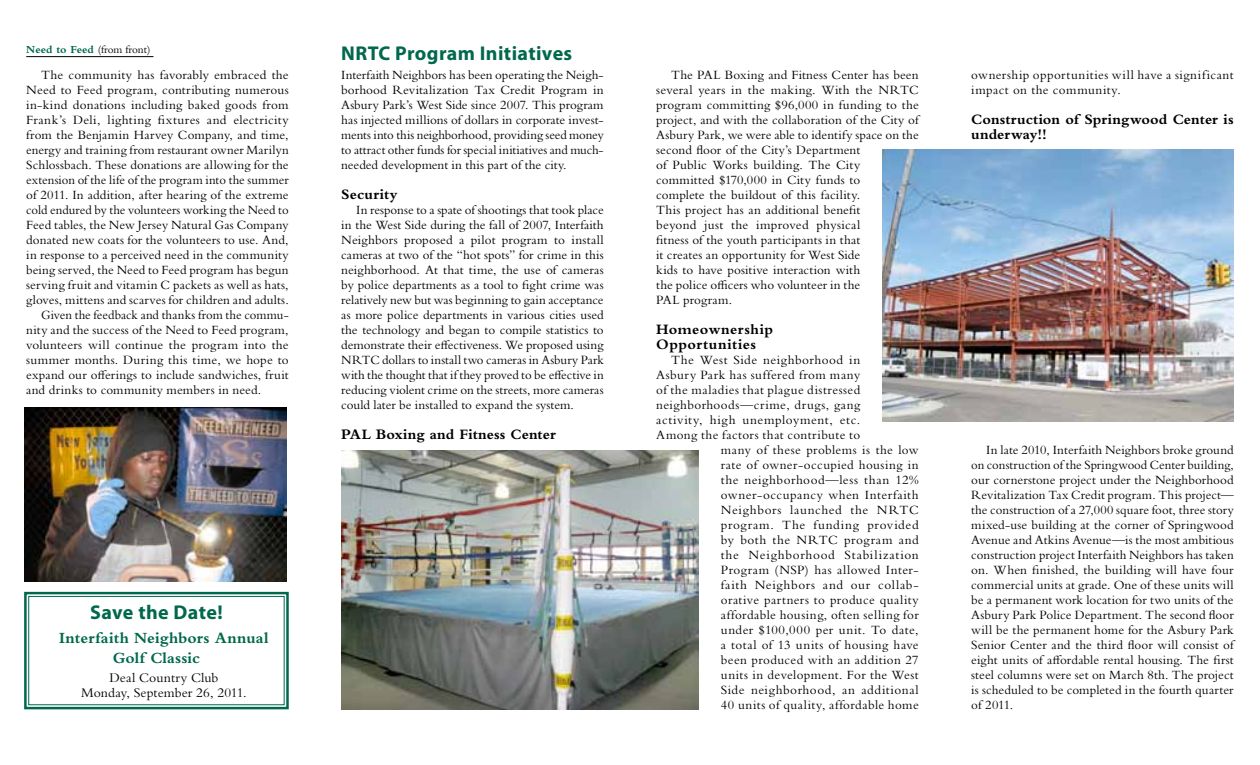
<style>
.page{position:relative;width:1260px;height:765px;background:#fff}
.page>*{position:absolute;margin:0;border:0;box-sizing:border-box;transform-origin:0 0}
.t1{font:700 20px "Myriad Pro";letter-spacing:.02em;color:#00684c}
.t2{font:700 16.25px/20px "Bembo Std";letter-spacing:.01em;color:#00684c}
.t3{font:700 15px/15px "Bembo Std";letter-spacing:.01em;color:#000}
.t4{font:700 15px/15px "Bembo Std";letter-spacing:.03em;color:#000}
.t5{font:13.75px/15px "Bembo Std";letter-spacing:.005em;color:#000;text-align:center}
.t6{font:13.12px/15px "Bembo Std";letter-spacing:.025em;color:#000;text-align:justify}
.t7{font:13.12px "Bembo Std";letter-spacing:.005em;color:#000}
.t8{font:13.12px "Bembo Std";letter-spacing:.05em;color:#000}
.t9{font:13.12px "Bembo Std";letter-spacing:.045em;color:#000}
.t10{font:13.12px "Bembo Std";color:#000}
.t11{font:13.12px "Bembo Std";letter-spacing:.055em;color:#000}
.t12{font:11.25px "Bembo Std";color:#000}
.s1{font-weight:700;color:#00684c}
</style>
<div class="page">
<img style="left:341px;top:451px;width:357px;height:258px">
<img style="left:883px;top:149px;width:351px;height:273px">
<hr style="left:26px;top:56px;width:127px;height:1px;background:#000">
<svg style="left:24px;top:591px;width:265px;height:119px"></svg>
<div style="left:28px;top:596px;width:257px;height:109px;border:1px solid #00684c"></div>
<img style="left:24px;top:407px;width:263px;height:175px">
<p class="t12" style="left:26px;top:42px;width:126px"><span class="s1">Need to Feed</span> (from front)</p>
<p class="t6" style="left:41px;top:67px;width:249px">The community has favorably embraced the</p>
<p class="t6" style="left:26px;top:82px;width:264px">Need to Feed program, contributing numerous</p>
<p class="t6" style="left:26px;top:97px;width:264px">in-kind donations including baked goods from</p>
<p class="t6" style="left:26px;top:112px;width:264px">Frank’s Deli, lighting fixtures and electricity</p>
<p class="t6" style="left:26px;top:127px;width:264px">from the Benjamin Harvey Company, and time,</p>
<p class="t6" style="left:26px;top:142px;width:264px">energy and training from restaurant owner Marilyn</p>
<p class="t6" style="left:26px;top:157px;width:264px">Schlossbach. These donations are allowing for the</p>
<p class="t7" style="left:26px;top:172px;width:264px">extension of the life of the program into the summer</p>
<p class="t6" style="left:26px;top:187px;width:264px">of 2011. In addition, after hearing of the extreme</p>
<p class="t10" style="left:26px;top:202px;width:264px">cold endured by the volunteers working the Need to</p>
<p class="t6" style="left:26px;top:217px;width:264px">Feed tables, the New Jersey Natural Gas Company</p>
<p class="t7" style="left:26px;top:232px;width:264px">donated new coats for the volunteers to use. And,</p>
<p class="t7" style="left:26px;top:247px;width:264px">in response to a perceived need in the community</p>
<p class="t7" style="left:26px;top:262px;width:264px">being served, the Need to Feed program has begun</p>
<p class="t6" style="left:26px;top:277px;width:264px">serving fruit and vitamin C packets as well as hats,</p>
<p class="t6" style="left:26px;top:292px;width:264px">gloves, mittens and scarves for children and adults.</p>
<p class="t7" style="left:41px;top:307px;width:249px">Given the feedback and thanks from the commu-</p>
<p class="t6" style="left:26px;top:322px;width:264px">nity and the success of the Need to Feed program,</p>
<p class="t6" style="left:26px;top:337px;width:264px">volunteers will continue the program into the</p>
<p class="t6" style="left:26px;top:352px;width:264px">summer months. During this time, we hope to</p>
<p class="t6" style="left:26px;top:367px;width:264px">expand our offerings to include sandwiches, fruit</p>
<p class="t6" style="left:26px;top:382px;width:237px">and drinks to community members in need.</p>
<h1 class="t1" style="left:341px;top:40px;width:233px">NRTC Program Initiatives</h1>
<p class="t6" style="left:341px;top:67px;width:264px">Interfaith Neighbors has been operating the Neigh&shy;borhood Revitalization Tax Credit Program in Asbury Park’s West Side since 2007. This program has injected millions of dollars in corporate invest&shy;ments into this neighborhood, providing seed money to attract other funds for special initiatives and much&shy;needed development in this part of the city.</p>
<p class="t3" style="left:341px;top:186px;width:58px">Security</p>
<p class="t6" style="left:341px;top:202px;width:264px;text-indent:15px">In response to a spate of shootings that took place in the West Side during the fall of 2007, Interfaith Neighbors proposed a pilot program to install cameras at two of the “hot spots” for crime in this neighborhood. At that time, the use of cameras by police departments as a tool to fight crime was relatively new but was beginning to gain acceptance as more police departments in various cities used the technology and began to compile statistics to demonstrate their effectiveness. We proposed using NRTC dollars to install two cameras in Asbury Park with the thought that if they proved to be effective in reducing violent crime on the streets, more cameras could later be installed to expand the system.</p>
<p class="t3" style="left:341px;top:426px;width:216px">PAL Boxing and Fitness Center</p>
<h1 class="t1" style="left:90px;top:600px;width:134px">Save the Date!</h1>
<p class="t2" style="left:113px;top:628px;width:157px;text-indent:-53px">Interfaith Neighbors Annual<br>Golf Classic</p>
<p class="t5" style="left:81px;top:670px;width:167px">Deal Country Club<br>Monday, September 26, 2011.</p>
<p class="t6" style="left:656px;top:67px;width:264px;text-align:left;text-indent:15px">The PAL Boxing and Fitness Center has been several years in the making. With the NRTC program committing $96,000 in funding to the project, and with the collaboration of the City of Asbury Park, we were able to identify space on the second floor of the City’s Department<br>of Public Works building. The City committed $170,000 in City funds to<br>complete the buildout of this facility.<br>This project has an additional benefit<br>beyond just the improved physical<br>fitness of the youth participants in that<br>it creates an opportunity for West Side<br>kids to have positive interaction with<br>the police officers who volunteer in the<br>PAL program.</p>
<p class="t4" style="left:656px;top:322px;width:118px">Homeownership<br>Opportunities</p>
<p class="t6" style="left:671px;top:352px;width:191px">The West Side neighborhood in</p>
<p class="t6" style="left:656px;top:367px;width:205px">Asbury Park has suffered from many</p>
<p class="t9" style="left:656px;top:382px;width:206px">of the maladies that plague distressed</p>
<p class="t6" style="left:656px;top:397px;width:206px">neighborhoods—crime, drugs, gang</p>
<p class="t9" style="left:656px;top:412px;width:206px">activity, high unemployment, etc.</p>
<p class="t6" style="left:656px;top:427px;width:206px">Among the factors that contribute to</p>
<p class="t6" style="left:721px;top:442px;width:199px">many of these problems is the low</p>
<p class="t6" style="left:721px;top:457px;width:199px">rate of owner-occupied housing in</p>
<p class="t6" style="left:721px;top:472px;width:199px">the neighborhood—less than 12%</p>
<p class="t6" style="left:721px;top:487px;width:199px">owner-occupancy when Interfaith</p>
<p class="t8" style="left:721px;top:502px;width:199px">Neighbors launched the NRTC</p>
<p class="t8" style="left:721px;top:517px;width:199px">program. The funding provided</p>
<p class="t6" style="left:721px;top:532px;width:199px">by both the NRTC program and</p>
<p class="t11" style="left:721px;top:547px;width:199px">the Neighborhood Stabilization</p>
<p class="t6" style="left:721px;top:562px;width:199px">Program (NSP) has allowed Inter-</p>
<p class="t8" style="left:721px;top:577px;width:199px">faith Neighbors and our collab-</p>
<p class="t6" style="left:721px;top:592px;width:199px">orative partners to produce quality</p>
<p class="t6" style="left:721px;top:607px;width:199px">affordable housing, often selling for</p>
<p class="t6" style="left:721px;top:622px;width:199px">under $100,000 per unit. To date,</p>
<p class="t6" style="left:721px;top:637px;width:199px">a total of 13 units of housing have</p>
<p class="t6" style="left:721px;top:652px;width:199px">been produced with an addition 27</p>
<p class="t6" style="left:721px;top:667px;width:199px">units in development. For the West</p>
<p class="t6" style="left:721px;top:682px;width:199px">Side neighborhood, an additional</p>
<p class="t6" style="left:721px;top:697px;width:199px">40 units of quality, affordable home</p>
<p class="t6" style="left:971px;top:67px;width:264px">ownership opportunities will have a significant impact on the community.</p>
<p class="t3" style="left:971px;top:112px;width:264px">Construction of Springwood Center is underway!!</p>
<p class="t6" style="left:971px;top:442px;width:264px;text-indent:15px">In late 2010, Interfaith Neighbors broke ground on construction of the Springwood Center building, our cornerstone project under the Neighborhood Revitalization Tax Credit program. This project— the construction of a 27,000 square foot, three story mixed-use building at the corner of Springwood Avenue and Atkins Avenue—is the most ambitious construction project Interfaith Neighbors has taken on. When finished, the building will have four commercial units at grade. One of these units will be a permanent work location for two units of the Asbury Park Police Department. The second floor will be the permanent home for the Asbury Park Senior Center and the third floor will consist of eight units of affordable rental housing. The first steel columns were set on March 8th. The project is scheduled to be completed in the fourth quarter of 2011.</p>
</div>
